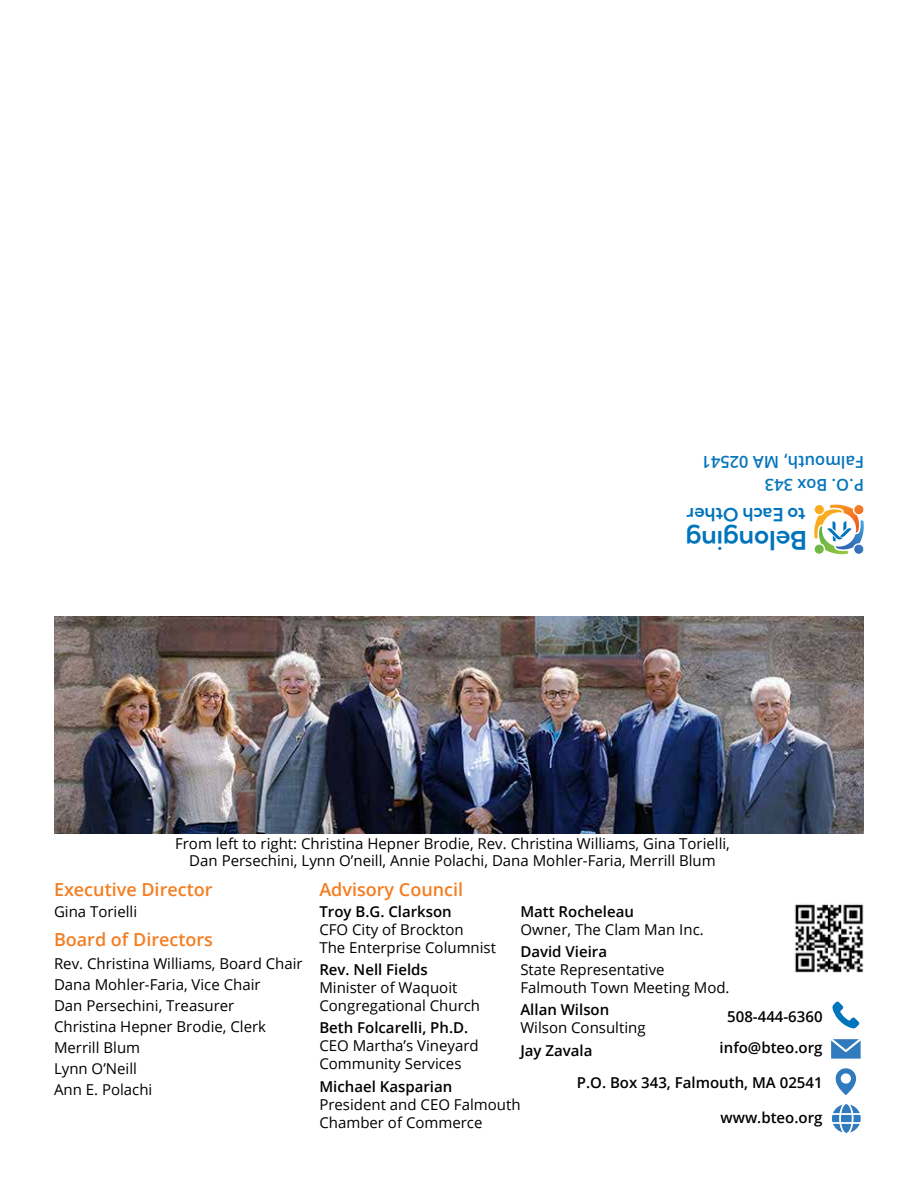
<style>
.page{position:relative;width:918px;height:1188px;background:#fff}
.page>*{position:absolute;margin:0;border:0;box-sizing:border-box;transform-origin:0 0}
.t1{font:600 25.65px "Kumbh Sans";color:#0074bc}
.t2{font:600 18.15px "Kumbh Sans";color:#0074bc}
.t3{font:600 18px "Open Sans";color:#f57d20}
.t4{font:600 16.5px/23.1px "Open Sans";color:#0475bc}
.t5{font:15px/21px "Open Sans";color:#000}
.t6{font:600 15px/30.9px "Open Sans";color:#000;text-align:center}
</style>
<div class="page">
<img style="left:54px;top:616px;width:810px;height:217px">
<img style="left:794px;top:904px;width:70px;height:69px">
<svg style="left:832px;top:1001px;width:28px;height:27px"></svg>
<svg style="left:836px;top:1068px;width:20px;height:27px"></svg>
<svg style="left:831px;top:1039px;width:30px;height:20px"></svg>
<svg style="left:832px;top:1104px;width:29px;height:29px"></svg>
<svg style="left:814px;top:505px;width:50px;height:49px"></svg>
<p class="t4" style="left:864px;top:497px;width:164px;rotate:-180deg">P.O. Box 343<br>Falmouth, MA 02541</p>
<p class="t2" style="left:806px;top:526px;width:120px;rotate:-180deg">to Each Other</p>
<h1 class="t1" style="left:807px;top:557px;width:123px;rotate:-180deg">Belonging</h1>
<p class="t5" style="left:175px;top:835px;width:556px;line-height:16.5px;text-align:center">From left to right: Christina Hepner Brodie, Rev. Christina Williams, Gina Torielli,<br>Dan Persechini, Lynn O’neill, Annie Polachi, Dana Mohler-Faria, Merrill Blum</p>
<p class="t6" style="left:520px;top:896px;width:115px">Matt Rocheleau</p>
<p class="t5" style="left:520px;top:919px;width:185px">Owner, The Clam Man Inc.</p>
<p class="t6" style="left:520px;top:936px;width:88px">David Vieira</p>
<p class="t5" style="left:520px;top:960px;width:211px;line-height:18px">State Representative<br>Falmouth Town Meeting Mod.</p>
<p class="t6" style="left:520px;top:994px;width:90px">Allan Wilson</p>
<p class="t5" style="left:520px;top:1017px;width:127px">Wilson Consulting</p>
<p class="t6" style="left:520px;top:1035px;width:74px">Jay Zavala</p>
<p class="t3" style="left:319px;top:877px;width:145px">Advisory Council</p>
<p class="t6" style="left:319px;top:896px;width:134px">Troy B.G. Clarkson</p>
<p class="t5" style="left:319px;top:920px;width:178px;line-height:18px">CFO City of Brockton<br>The Enterprise Columnist</p>
<p class="t6" style="left:319px;top:954px;width:110px">Rev. Nell Fields</p>
<p class="t5" style="left:319px;top:978px;width:162px;line-height:18px">Minister of Waquoit<br>Congregational Church</p>
<p class="t6" style="left:319px;top:1012px;width:150px">Beth Folcarelli, Ph.D.</p>
<p class="t5" style="left:319px;top:1037px;width:161px;line-height:18px">CEO Martha’s Vineyard<br>Community Services</p>
<p class="t6" style="left:319px;top:1071px;width:134px">Michael Kasparian</p>
<p class="t5" style="left:319px;top:1095px;width:203px;line-height:18px">President and CEO Falmouth<br>Chamber of Commerce</p>
<p class="t3" style="left:54px;top:877px;width:160px">Executive Director</p>
<p class="t5" style="left:54px;top:901px;width:85px">Gina Torielli</p>
<p class="t3" style="left:54px;top:927px;width:161px">Board of Directors</p>
<p class="t5" style="left:54px;top:952px;width:250px">Rev. Christina Williams, Board Chair<br>Dana Mohler-Faria, Vice Chair<br>Dan Persechini, Treasurer<br>Christina Hepner Brodie, Clerk<br>Merrill Blum<br>Lynn O’Neill<br>Ann E. Polachi</p>
<p class="t6" style="left:720px;top:1001px;width:104px">508-444-6360 info@bteo.org</p>
<p class="t6" style="left:577px;top:1067px;width:247px">P.O. Box 343, Falmouth, MA 02541</p>
<p class="t6" style="left:721px;top:1102px;width:104px">www.bteo.org</p>
</div>
